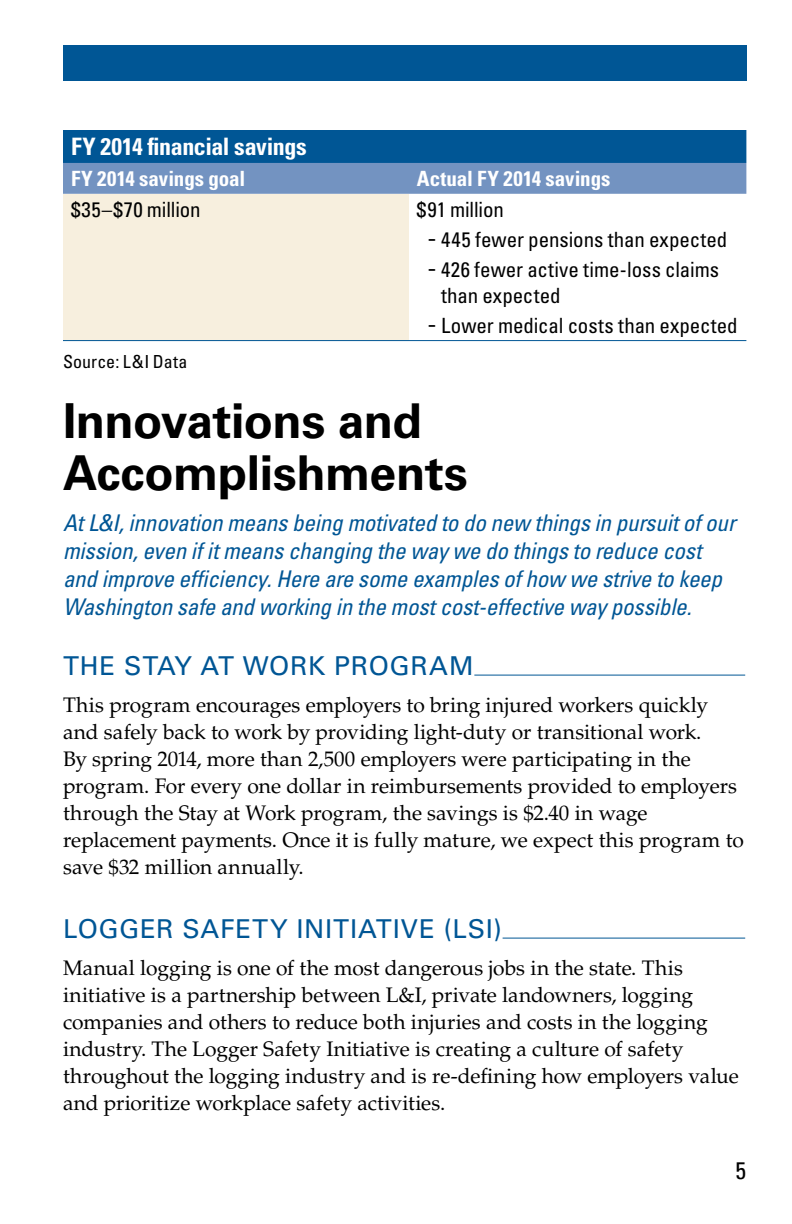
<style>
.page{position:relative;width:792px;height:1224px;background:#fff}
.page>*{position:absolute;margin:0;border:0;box-sizing:border-box;transform-origin:0 0}
.t1{font:700 48px/52px "Univers LT Std";letter-spacing:-.01em;color:#000}
.t2{font:26px "Univers LT Std";letter-spacing:.03em;color:#005695}
.t3{font:700 condensed 24px "Univers LT Std";letter-spacing:-.015em;color:#fff}
.t4{font:condensed 24px "Univers LT Std";color:#000}
.t5{font:italic condensed 23px/28px "Univers LT Std";letter-spacing:-.01em;color:#005695}
.t6{font:21px/27px "Palatino LT Std";letter-spacing:-.005em;color:#000}
.t7{font:condensed 21px/26px "Univers LT Std";letter-spacing:-.005em;color:#000}
.t8{font:700 condensed 21px "Univers LT Std";color:#fff}
.t9{font:condensed 18px "Univers LT Std";letter-spacing:.005em;color:#000}
.s1{font-stretch:normal;font-size:23px}
</style>
<div class="page">
<div style="left:63px;top:45px;width:684px;height:36px;background:#005695"></div>
<hr style="left:474px;top:675px;width:271px;height:1px;background:#005695">
<hr style="left:503px;top:938px;width:242px;height:1px;background:#005695">
<svg style="left:63px;top:130px;width:683px;height:64px;background:#3873aa"></svg>
<div style="left:63px;top:194px;width:346px;height:147px;background:#f7efde"></div>
<hr style="left:63px;top:340px;width:346px;height:1px;background:#005695">
<hr style="left:409px;top:340px;width:337px;height:1px;background:#005695">
<p class="t3" style="left:71px;top:132px;width:237px">FY 2014 financial savings</p>
<p class="t8" style="left:71px;top:166px;width:176px">FY 2014 savings goal</p>
<p class="t8" style="left:417px;top:166px;width:195px">Actual FY 2014 savings</p>
<p class="t7" style="left:71px;top:196px;width:131px">$35–$70 million</p>
<p class="t7" style="left:417px;top:196px;width:88px">$91 million</p>
<p class="t7" style="left:428px;top:226px;width:301px"><span class="s1">-</span> 445 fewer pensions than expected</p>
<p class="t7" style="left:441px;top:256px;width:280px;text-indent:-13px"><span class="s1">-</span> 426 fewer active time-loss claims than expected</p>
<p class="t7" style="left:428px;top:312px;width:311px"><span class="s1">-</span> Lower medical costs than expected</p>
<p class="t9" style="left:63px;top:350px;width:126px">Source: L&amp;I Data</p>
<h1 class="t1" style="left:63px;top:395px;width:406px">Innovations and<br>Accomplishments</h1>
<p class="t5" style="left:63px;top:508px;width:674px">At L&amp;I, innovation means being motivated to do new things in pursuit of our mission, even if it means changing the way we do things to reduce cost and improve efficiency. Here are some examples of how we strive to keep Washington safe and working in the most cost-effective way possible.</p>
<p class="t2" style="left:63px;top:650px;width:412px">THE STAY AT WORK PROGRAM</p>
<p class="t6" style="left:63px;top:691px;width:682px">This program encourages employers to bring injured workers quickly and safely back to work by providing light-duty or transitional work.<br>By spring 2014, more than 2,500 employers were participating in the program. For every one dollar in reimbursements provided to employers through the Stay at Work program, the savings is $2.40 in wage replacement payments. Once it is fully mature, we expect this program to save $32 million annually.</p>
<p class="t2" style="left:63px;top:913px;width:440px">LOGGER SAFETY INITIATIVE (LSI)</p>
<p class="t6" style="left:63px;top:954px;width:677px">Manual logging is one of the most dangerous jobs in the state. This initiative is a partnership between L&amp;I, private landowners, logging companies and others to reduce both injuries and costs in the logging industry. The Logger Safety Initiative is creating a culture of safety throughout the logging industry and is re-defining how employers value and prioritize workplace safety activities.</p>
<p class="t4" style="left:735px;top:1156px;width:12px">5</p>
</div>
